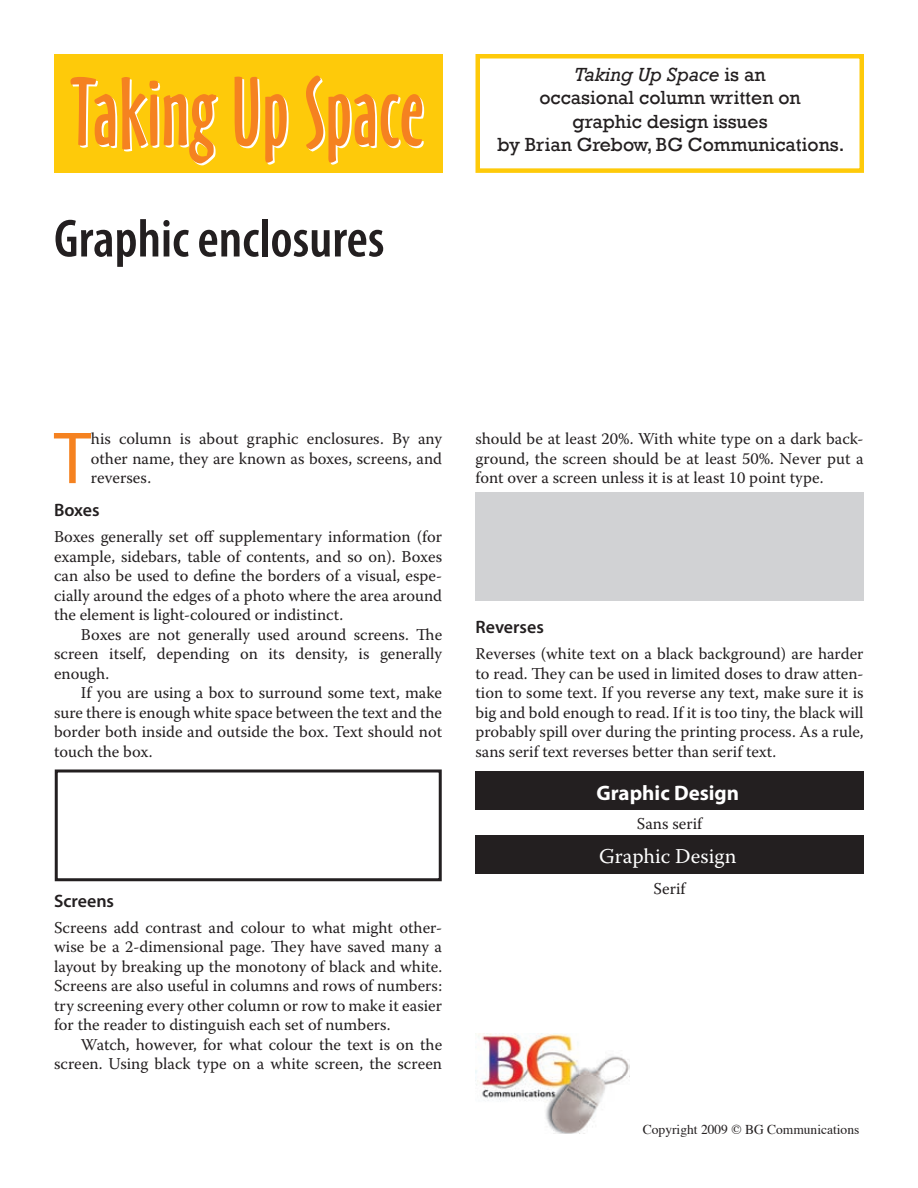
<style>
.page{position:relative;width:918px;height:1188px;background:#fff}
.page>*{position:absolute;margin:0;border:0;box-sizing:border-box;transform-origin:0 0}
.t1{font:90px "Oz Handicraft BT";color:#fff}
.t2{font:74.4px "Myriad Pro";color:#f58220}
.t3{font:600 condensed 54px "Myriad Pro";color:#231f20}
.t4{font:700 21px "Myriad Pro";color:#fff}
.t5{font:21px "Warnock Pro";color:#fff}
.t6{font:19.5px/23.4px "Rockwell";color:#231f20;text-align:center}
.t7{font:600 18px "Myriad Pro";color:#231f20}
.t8{font:16.5px/19.5px "Warnock Pro";color:#231f20;text-align:justify}
.t9{font:13.5px "Times";color:#231f20}
.s1{font-style:italic}
</style>
<div class="page">
<div style="left:476px;top:54px;width:388px;height:119px;border:4px solid #feca0a"></div>
<div style="left:54px;top:54px;width:388px;height:119px;background:#feca0a"></div>
<img style="left:476px;top:1034px;width:153px;height:100px">
<svg style="left:54px;top:769px;width:388px;height:113px"></svg>
<div style="left:476px;top:492px;width:388px;height:109px;background:#d1d2d4"></div>
<div style="left:476px;top:771px;width:388px;height:39px;background:#231f20"></div>
<div style="left:476px;top:835px;width:388px;height:39px;background:#231f20"></div>
<h1 class="t1" style="left:71px;top:62px;width:356px">Taking Up Space</h1>
<p class="t6" style="left:497px;top:63px;width:349px"><span class="s1">Taking Up Space</span> is an<br>occasional column written on<br>graphic design issues<br>by Brian Grebow, BG Communications.</p>
<h3 class="t3" style="left:54px;top:205px;width:332px">Graphic enclosures</h3>
<h2 class="t2" style="left:54px;top:412px;width:38px">T</h2>
<p class="t8" style="left:91px;top:429px;width:353px">his column is about graphic enclosures. By any other name, they are known as boxes, screens, and reverses.</p>
<p class="t7" style="left:54px;top:499px;width:47px">Boxes</p>
<p class="t8" style="left:54px;top:527px;width:390px">Boxes generally set off supplementary information (for example, sidebars, table of contents, and so on). Boxes can also be used to define the borders of a visual, espe&shy;cially around the edges of a photo where the area around the element is light-coloured or indistinct.</p>
<p class="t8" style="left:54px;top:624px;width:390px;text-indent:27px">Boxes are not generally used around screens. The screen itself, depending on its density, is generally enough.</p>
<p class="t8" style="left:54px;top:683px;width:390px;text-indent:27px">If you are using a box to surround some text, make sure there is enough white space between the text and the border both inside and outside the box. Text should not touch the box.</p>
<p class="t7" style="left:54px;top:889px;width:62px">Screens</p>
<p class="t8" style="left:54px;top:917px;width:390px">Screens add contrast and colour to what might other&shy;wise be a 2-dimensional page. They have saved many a layout by breaking up the monotony of black and white.<br>Screens are also useful in columns and rows of numbers: try screening every other column or row to make it easier for the reader to distinguish each set of numbers.</p>
<p class="t8" style="left:54px;top:1034px;width:390px;text-align:right">Watch, however, for what colour the text is on the screen. Using black type on a white screen, the screen</p>
<p class="t8" style="left:475px;top:429px;width:390px">should be at least 20%. With white type on a dark back&shy;ground, the screen should be at least 50%. Never put a font over a screen unless it is at least 10 point type.</p>
<p class="t7" style="left:476px;top:616px;width:70px">Reverses</p>
<p class="t8" style="left:476px;top:644px;width:390px">Reverses (white text on a black background) are harder to read. They can be used in limited doses to draw atten&shy;tion to some text. If you reverse any text, make sure it is big and bold enough to read. If it is too tiny, the black will probably spill over during the printing process. As a rule, sans serif text reverses better than serif text.</p>
<p class="t4" style="left:597px;top:779px;width:144px">Graphic Design</p>
<p class="t8" style="left:637px;top:813px;width:67px">Sans serif</p>
<p class="t5" style="left:599px;top:843px;width:139px">Graphic Design</p>
<p class="t8" style="left:654px;top:878px;width:33px">Serif</p>
<p class="t9" style="left:643px;top:1116px;width:218px">Copyright 2009 © BG Communications</p>
</div>
